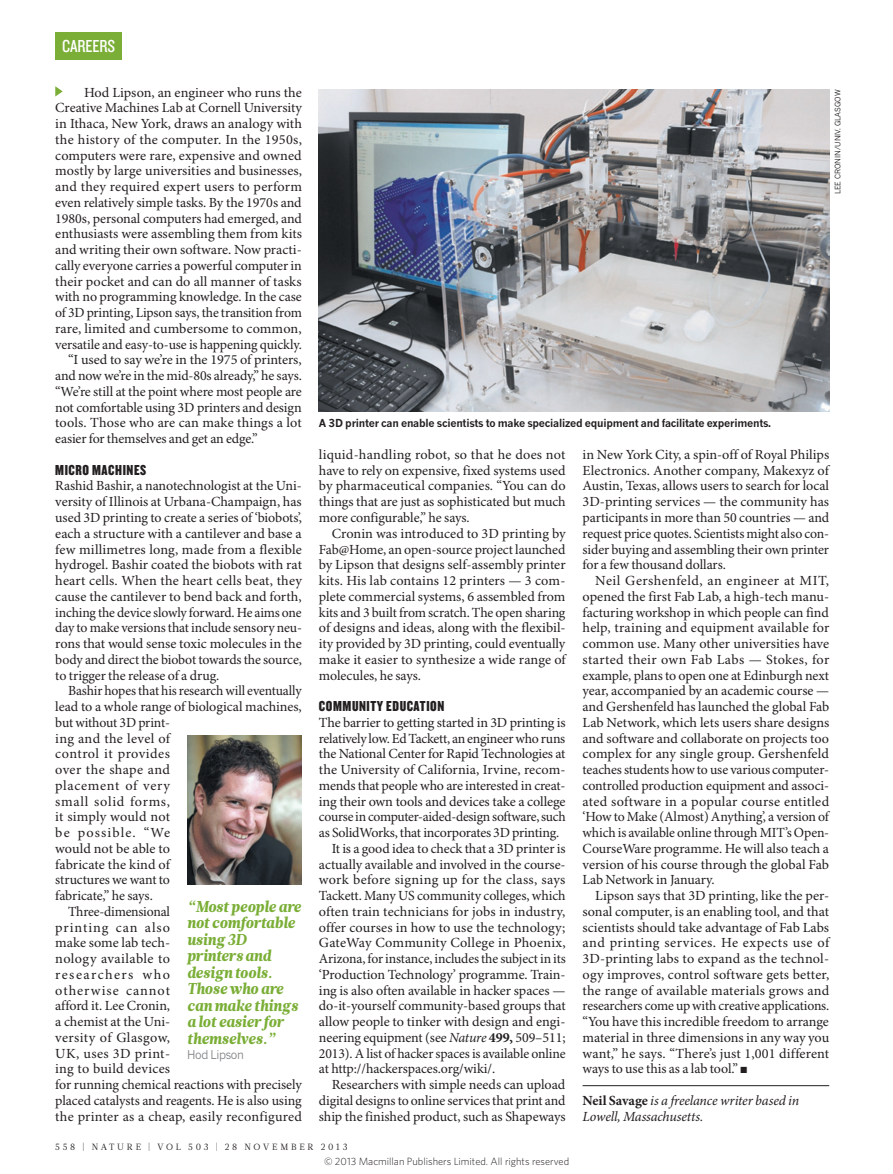
<style>
.page{position:relative;width:893px;height:1174px;background:#fff}
.page>*{position:absolute;margin:0;border:0;box-sizing:border-box;transform-origin:0 0}
.t1{font:18px "Knockout 29 Junior Ltweight";letter-spacing:-.005em;color:#fff}
.PULL_QUOTE{font:italic 900 15.75px/16.5px "Glosa Math";letter-spacing:-.005em;color:#7aae36;scale:.95 1}
.CROSSHEAD{font:15px "Knockout 69 Full Liteweight";letter-spacing:.04em;color:#231f20}
.BODY_INDENT{font:13.95px/15.8px "Minion Pro";letter-spacing:-.005em;color:#231f20;text-align:justify}
.BODY_1ST_PARA{font:13.95px/15.8px "Minion Pro";letter-spacing:-.015em;color:#231f20;text-align:justify}
.AUTHOR_DETAILS{font:italic 13.95px/15.8px "Minion Pro";letter-spacing:-.01em;color:#231f20}
.PULL_QUOTE_ATTRIBUTI{font:12px "News Gothic MTOT";letter-spacing:-.03em;color:#808285;scale:.95 1}
.PIC_CAPTION{font:700 10.8px "News Gothic MTOT";letter-spacing:-.02em;color:#231f20}
.t2{font:300 10.5px "Whitney";color:#231f20}
.t3{font:9px "Glosa Math";letter-spacing:.3em;color:#231f20}
.PIC_CREDIT{font:7.5px "News Gothic MTOT";color:#231f20}
.s1{font-style:italic}
.s2{font-weight:700}
.s3{font-weight:700;font-style:normal}
</style>
<div class="page">
<svg style="left:55px;top:86px;width:8px;height:11px"></svg>
<hr style="left:583px;top:1085px;width:246px;height:1px;background:#231f20">
<img style="left:319px;top:89px;width:510px;height:323px">
<img style="left:187px;top:735px;width:115px;height:149px">
<div style="left:55px;top:32px;width:67px;height:27px;background:#7aae36"></div>
<p class="t1" style="left:62px;top:34px;width:55px">CAREERS</p>
<p class="BODY_INDENT" style="left:55px;top:85px;width:248px;text-indent:29px">Hod Lipson, an engineer who runs the Creative Machines Lab at Cornell University in Ithaca, New York, draws an analogy with the history of the computer. In the 1950s, computers were rare, expensive and owned mostly by large universities and businesses, and they required expert users to perform even relatively simple tasks. By the 1970s and 1980s, personal computers had emerged, and enthusiasts were assembling them from kits and writing their own software. Now practi&shy;cally everyone carries a powerful computer in their pocket and can do all manner of tasks with no programming knowledge. In the case of 3D printing, Lipson says, the transition from rare, limited and cumbersome to common, versatile and easy-to-use is happening quickly.</p>
<p class="BODY_INDENT" style="left:55px;top:353px;width:248px;text-indent:13px">“I used to say we’re in the 1975 of printers, and now we’re in the mid-80s already,” he says. “We’re still at the point where most people are not comfortable using 3D printers and design tools. Those who are can make things a lot easier for themselves and get an edge.”</p>
<p class="CROSSHEAD" style="left:55px;top:460px;width:93px">MICRO MACHINES</p>
<p class="BODY_1ST_PARA" style="left:55px;top:479px;width:248px">Rashid Bashir, a nanotechnologist at the Uni&shy;versity of Illinois at Urbana-Champaign, has used 3D printing to create a series of ‘biobots’, each a structure with a cantilever and base a few millimetres long, made from a flexible hydrogel. Bashir coated the biobots with rat heart cells. When the heart cells beat, they cause the cantilever to bend back and forth, inching the device slowly forward. He aims one day to make versions that include sensory neu&shy;rons that would sense toxic molecules in the body and direct the biobot towards the source, to trigger the release of a drug.</p>
<p class="BODY_INDENT" style="left:55px;top:683px;width:248px;text-align:left;text-indent:13px">Bashir hopes that his research will eventually lead to a whole range of biological machines, but without 3D print-<br>ing and the level of<br>control it provides<br>over the shape and<br>placement of very<br>small solid forms,<br>it simply would not<br>be possible. “We<br>would not be able to<br>fabricate the kind of<br>structures we want to<br>fabricate,” he says.</p>
<p class="BODY_INDENT" style="left:55px;top:904px;width:248px;text-align:left;text-indent:13px">Three-dimensional<br>printing can also<br>make some lab tech-<br>nology available to<br>researchers who<br>otherwise cannot<br>afford it. Lee Cronin,<br>a chemist at the Uni-<br>versity of Glasgow,<br>UK, uses 3D print-<br>ing to build devices<br>for running chemical reactions with precisely placed catalysts and reagents. He is also using the printer as a cheap, easily reconfigured</p>
<p class="PULL_QUOTE" style="left:187px;top:898px;width:122px">“Most people are not comfortable using 3D printers and design tools.<br>Those who are can make things a lot easier for themselves.”</p>
<p class="PULL_QUOTE_ATTRIBUTI" style="left:187px;top:1047px;width:61px">Hod Lipson</p>
<p class="PIC_CREDIT" style="left:833px;top:194px;width:106px;rotate:-90deg">LEE CRONIN/UNIV. GLASGOW</p>
<p class="PIC_CAPTION" style="left:319px;top:417px;width:454px">A 3D printer can enable scientists to make specialized equipment and facilitate experiments.</p>
<p class="BODY_INDENT" style="left:319px;top:447px;width:248px">liquid-handling robot, so that he does not have to rely on expensive, fixed systems used by pharmaceutical companies. “You can do things that are just as sophisticated but much more configurable,” he says.</p>
<p class="BODY_INDENT" style="left:319px;top:526px;width:248px;text-indent:13px">Cronin was introduced to 3D printing by Fab@Home, an open-source project launched by Lipson that designs self-assembly printer kits. His lab contains 12 printers — 3 com&shy;plete commercial systems, 6 assembled from kits and 3 built from scratch. The open sharing of designs and ideas, along with the flexibil&shy;ity provided by 3D printing, could eventually make it easier to synthesize a wide range of molecules, he says.</p>
<p class="CROSSHEAD" style="left:319px;top:696px;width:127px">COMMUNITY EDUCATION</p>
<p class="BODY_1ST_PARA" style="left:319px;top:715px;width:248px">The barrier to getting started in 3D printing is relatively low. Ed Tackett, an engineer who runs the National Center for Rapid Technologies at the University of California, Irvine, recom&shy;mends that people who are interested in creat&shy;ing their own tools and devices take a college course in computer-aided-design software, such as SolidWorks, that incorporates 3D printing.</p>
<p class="BODY_INDENT" style="left:319px;top:841px;width:248px;text-indent:13px">It is a good idea to check that a 3D printer is actually available and involved in the course&shy;work before signing up for the class, says Tackett. Many US community colleges, which often train technicians for jobs in industry, offer courses in how to use the technology; GateWay Community College in Phoenix, Arizona, for instance, includes the subject in its ‘Production Technology’ programme. Train&shy;ing is also often available in hacker spaces — do-it-yourself community-based groups that allow people to tinker with design and engi&shy;neering equipment (see <span class="s1">Nature</span> <span class="s2">499,</span> 509–511; 2013). A list of hacker spaces is available online at http://hackerspaces.org/wiki/.</p>
<p class="BODY_INDENT" style="left:319px;top:1077px;width:248px;text-indent:13px">Researchers with simple needs can upload digital designs to online services that print and ship the finished product, such as Shapeways</p>
<p class="BODY_INDENT" style="left:583px;top:447px;width:248px">in New York City, a spin-off of Royal Philips Electronics. Another company, Makexyz of Austin, Texas, allows users to search for local 3D-printing services — the community has participants in more than 50 countries — and request price quotes. Scientists might also con&shy;sider buying and assembling their own printer for a few thousand dollars.</p>
<p class="BODY_INDENT" style="left:583px;top:573px;width:248px;text-indent:13px">Neil Gershenfeld, an engineer at MIT, opened the first Fab Lab, a high-tech manu&shy;facturing workshop in which people can find help, training and equipment available for common use. Many other universities have started their own Fab Labs — Stokes, for example, plans to open one at Edinburgh next year, accompanied by an academic course — and Gershenfeld has launched the global Fab Lab Network, which lets users share designs and software and collaborate on projects too complex for any single group. Gershenfeld teaches students how to use various computer&shy;controlled production equipment and associ&shy;ated software in a popular course entitled ‘How to Make (Almost) Anything’, a version of which is available online through MIT’s Open-CourseWare programme. He will also teach a version of his course through the global Fab Lab Network in January.</p>
<p class="BODY_INDENT" style="left:583px;top:888px;width:248px;text-indent:13px">Lipson says that 3D printing, like the per&shy;sonal computer, is an enabling tool, and that scientists should take advantage of Fab Labs and printing services. He expects use of 3D-printing labs to expand as the technol&shy;ogy improves, control software gets better, the range of available materials grows and researchers come up with creative applications. “You have this incredible freedom to arrange material in three dimensions in any way you want,” he says. “There’s just 1,001 different ways to use this as a lab tool.” ■</p>
<p class="AUTHOR_DETAILS" style="left:583px;top:1093px;width:218px"><span class="s3">Neil Savage</span> is a freelance writer based in<br>Lowell, Massachusetts.</p>
<p class="t3" style="left:55px;top:1141px;width:294px">558 | NATURE | VOL 503 | 28 NOVEMBER 2013</p>
<p class="t2" style="left:324px;top:1154px;width:247px">© 2013 Macmillan Publishers Limited. All rights reserved</p>
</div>
